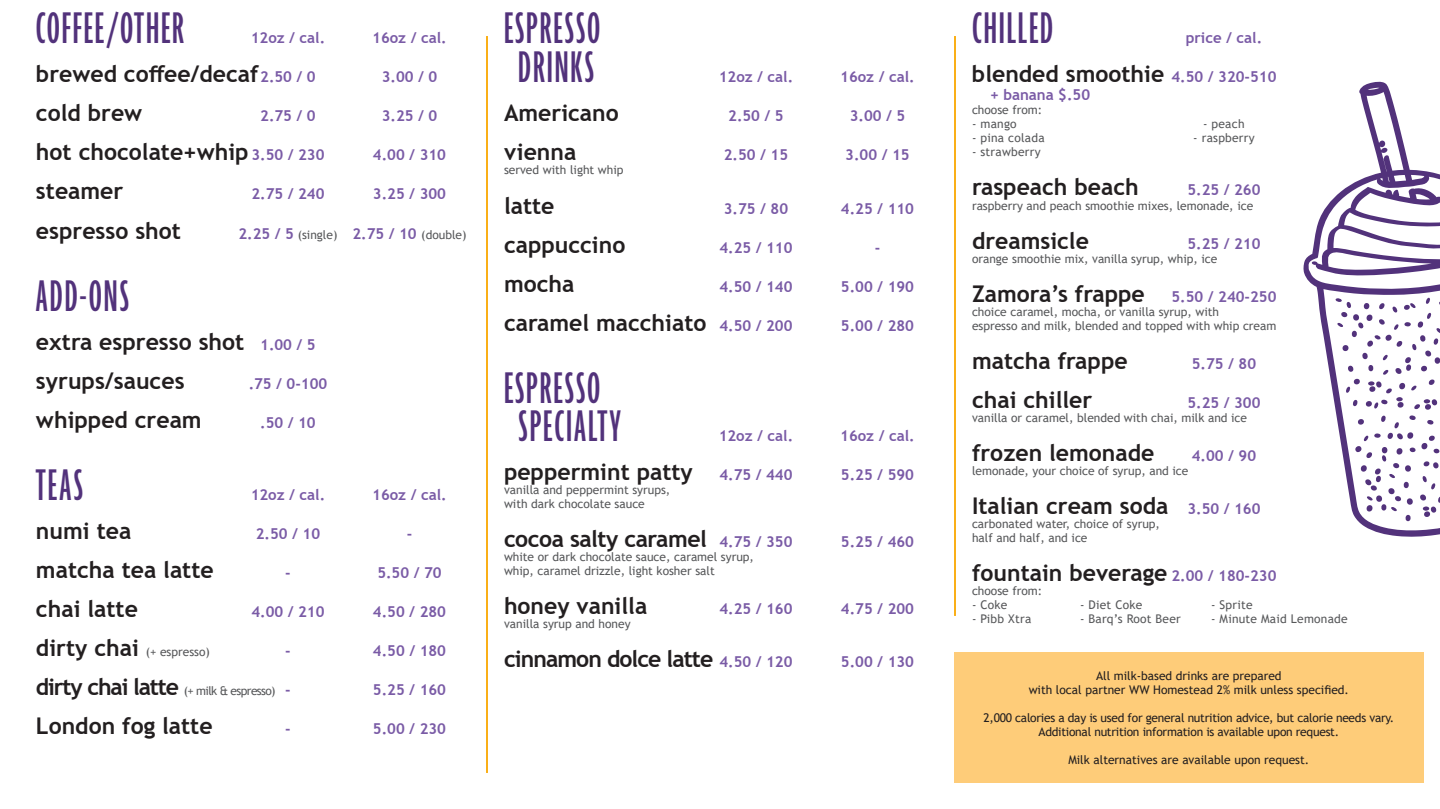
<style>
.page{position:relative;width:1440px;height:809px;background:#fff}
.page>*{position:absolute;margin:0;border:0;box-sizing:border-box;transform-origin:0 0}
.t1{font:500 ultra-condensed 48px/39px "Agenda";letter-spacing:.04em;color:#52327b}
.t2{font:700 23px/39px "Trebuchet MS";color:#231f20}
.t3{font:700 23px "Trebuchet MS";letter-spacing:-.04em;color:#231f20}
.t4{font:700 23px "Trebuchet MS";letter-spacing:-.02em;color:#231f20}
.t5{font:700 15px "Trebuchet MS";color:#7a5ba6}
.t6{font:12px/14px "Trebuchet MS";color:#57585a}
.t7{font:12px/14px "Trebuchet MS";letter-spacing:-.02em;color:#231f20;text-align:center}
.t8{font:12px/14px "Trebuchet MS";color:#231f20;text-align:center}
.t9{font:12px "Trebuchet MS";letter-spacing:.02em;color:#57585a}
.t10{font:12px "Trebuchet MS";letter-spacing:-.05em;color:#57585a}
.s1{font-size:15px;color:#7a5ba6}
.s2{font-weight:700;font-size:15px;color:#7a5ba6}
.s3{font-weight:700;font-size:23px;color:#231f20}
</style>
<div class="page">
<div style="left:954px;top:651px;width:470px;height:131px;background:#fecc79"></div>
<hr style="left:486px;top:36px;width:2px;height:736px;background:#faaf18">
<hr style="left:954px;top:36px;width:2px;height:579px;background:#faaf18">
<svg style="left:1303px;top:81px;width:137px;height:456px"></svg>
<svg style="left:1335px;top:297px;width:105px;height:224px"></svg>
<h1 class="t1" style="left:36px;top:11px;width:149px">COFFEE/OTHER</h1>
<p class="t5" style="left:251px;top:29px;width:76px">12oz / cal.</p>
<p class="t5" style="left:372px;top:29px;width:76px">16oz / cal.</p>
<h2 class="t2" style="left:36px;top:55px;width:281px">brewed coffee/decaf<span class="s1">2.50 / 0</span></h2>
<p class="t5" style="left:382px;top:68px;width:57px">3.00 / 0</p>
<h2 class="t2" style="left:36px;top:94px;width:108px">cold brew</h2>
<p class="t5" style="left:260px;top:107px;width:57px">2.75 / 0</p>
<p class="t5" style="left:382px;top:107px;width:57px">3.25 / 0</p>
<h2 class="t2" style="left:36px;top:133px;width:290px">hot chocolate+whip <span class="s1">3.50 / 230</span></h2>
<p class="t5" style="left:373px;top:146px;width:75px">4.00 / 310</p>
<h2 class="t2" style="left:36px;top:172px;width:89px">steamer</h2>
<p class="t5" style="left:251px;top:185px;width:75px">2.75 / 240</p>
<p class="t5" style="left:373px;top:185px;width:75px">3.25 / 300</p>
<h2 class="t2" style="left:36px;top:211px;width:147px">espresso shot</h2>
<p class="t6" style="left:239px;top:227px;width:230px"><span class="s2">2.25 / 5</span> (single) <span class="s2">2.75 / 10</span> (double)</p>
<h1 class="t1" style="left:36px;top:278px;width:95px">ADD-ONS</h1>
<h2 class="t2" style="left:36px;top:322px;width:281px">extra espresso shot <span class="s1">1.00 / 5 </span>syrups/sauces</h2>
<p class="t5" style="left:249px;top:374px;width:80px">.75 / 0-100</p>
<h2 class="t2" style="left:36px;top:400px;width:167px">whipped cream</h2>
<p class="t5" style="left:260px;top:413px;width:57px">.50 / 10</p>
<h1 class="t1" style="left:36px;top:467px;width:49px">TEAS</h1>
<p class="t5" style="left:251px;top:485px;width:76px">12oz / cal.</p>
<p class="t5" style="left:372px;top:485px;width:76px">16oz / cal.</p>
<h2 class="t2" style="left:36px;top:511px;width:97px">numi tea</h2>
<p class="t5" style="left:256px;top:524px;width:66px">2.50 / 10</p>
<p class="t5" style="left:407px;top:524px;width:7px">-</p>
<h2 class="t2" style="left:36px;top:550px;width:179px">matcha tea latte</h2>
<p class="t5" style="left:285px;top:563px;width:7px">-</p>
<p class="t5" style="left:377px;top:563px;width:66px">5.50 / 70</p>
<h2 class="t2" style="left:36px;top:589px;width:103px">chai latte</h2>
<p class="t5" style="left:251px;top:602px;width:75px">4.00 / 210</p>
<p class="t5" style="left:373px;top:602px;width:75px">4.50 / 280</p>
<p class="t6" style="left:36px;top:644px;width:175px"><span class="s3">dirty chai</span> (+ espresso)</p>
<p class="t5" style="left:285px;top:641px;width:7px">-</p>
<p class="t5" style="left:373px;top:641px;width:75px">4.50 / 180</p>
<p class="t10" style="left:36px;top:682px;width:256px"><span class="s3">dirty chai latte</span> (+ milk &amp; espresso) <span class="s2">-</span></p>
<p class="t5" style="left:373px;top:680px;width:75px">5.25 / 160</p>
<h2 class="t2" style="left:36px;top:706px;width:178px">London fog latte</h2>
<p class="t5" style="left:285px;top:719px;width:7px">-</p>
<p class="t5" style="left:373px;top:719px;width:75px">5.00 / 230</p>
<h1 class="t1" style="left:504px;top:11px;width:98px">ESPRESSO<br>DRINKS</h1>
<p class="t5" style="left:719px;top:68px;width:76px">12oz / cal.</p>
<p class="t5" style="left:840px;top:68px;width:76px">16oz / cal.</p>
<h2 class="t2" style="left:504px;top:94px;width:116px">Americano</h2>
<p class="t5" style="left:728px;top:107px;width:57px">2.50 / 5</p>
<p class="t5" style="left:850px;top:107px;width:57px">3.00 / 5</p>
<h2 class="t2" style="left:504px;top:133px;width:74px">vienna</h2>
<p class="t5" style="left:724px;top:146px;width:66px">2.50 / 15</p>
<p class="t5" style="left:845px;top:146px;width:66px">3.00 / 15</p>
<p class="t6" style="left:504px;top:163px;width:121px">served with light whip</p>
<h2 class="t2" style="left:504px;top:186px;width:52px">latte</h2>
<p class="t5" style="left:724px;top:199px;width:66px">3.75 / 80</p>
<p class="t5" style="left:841px;top:199px;width:75px">4.25 / 110</p>
<h2 class="t2" style="left:504px;top:225px;width:123px">cappuccino</h2>
<p class="t5" style="left:719px;top:238px;width:75px">4.25 / 110</p>
<p class="t5" style="left:875px;top:238px;width:7px">-</p>
<h2 class="t2" style="left:504px;top:264px;width:72px">mocha</h2>
<p class="t5" style="left:719px;top:277px;width:75px">4.50 / 140</p>
<p class="t5" style="left:841px;top:277px;width:75px">5.00 / 190</p>
<h2 class="t2" style="left:504px;top:303px;width:290px">caramel macchiato <span class="s1">4.50 / 200</span></h2>
<p class="t5" style="left:841px;top:316px;width:75px">5.00 / 280</p>
<h1 class="t1" style="left:504px;top:371px;width:119px;line-height:38px">ESPRESSO<br>SPECIALTY</h1>
<p class="t5" style="left:719px;top:426px;width:76px">12oz / cal.</p>
<p class="t5" style="left:840px;top:426px;width:76px">16oz / cal.</p>
<h2 class="t2" style="left:504px;top:452px;width:290px">peppermint patty <span class="s1">4.75 / 440</span></h2>
<p class="t5" style="left:841px;top:465px;width:75px">5.25 / 590</p>
<p class="t6" style="left:504px;top:482px;width:168px">vanilla and peppermint syrups, with dark chocolate sauce</p>
<h2 class="t4" style="left:504px;top:524px;width:290px">cocoa salty caramel <span class="s1">4.75 / 350</span></h2>
<p class="t5" style="left:841px;top:532px;width:75px">5.25 / 460</p>
<p class="t6" style="left:504px;top:549px;width:252px">white or dark chocolate sauce, caramel syrup, whip, caramel drizzle, light kosher salt</p>
<h2 class="t2" style="left:504px;top:586px;width:145px">honey vanilla</h2>
<p class="t5" style="left:719px;top:599px;width:75px">4.25 / 160</p>
<p class="t5" style="left:841px;top:599px;width:75px">4.75 / 200</p>
<p class="t6" style="left:504px;top:616px;width:128px">vanilla syrup and honey</p>
<h2 class="t3" style="left:504px;top:644px;width:290px">cinnamon dolce latte <span class="s1">4.50 / 120</span></h2>
<p class="t5" style="left:841px;top:652px;width:75px">5.00 / 130</p>
<h1 class="t1" style="left:972px;top:11px;width:83px">CHILLED</h1>
<p class="t5" style="left:1186px;top:29px;width:78px">price / cal.</p>
<h2 class="t2" style="left:972px;top:55px;width:306px">blended smoothie <span class="s1">4.50 / 320-510</span></h2>
<p class="t5" style="left:990px;top:86px;width:102px">+ banana $.50</p>
<p class="t6" style="left:972px;top:103px;width:72px">choose from:</p>
<p class="t6" style="left:972px;top:117px;width:46px">- mango</p>
<p class="t6" style="left:1203px;top:117px;width:43px">- peach</p>
<p class="t9" style="left:972px;top:131px;width:74px">- pina colada</p>
<p class="t9" style="left:1193px;top:131px;width:63px">- raspberry</p>
<p class="t9" style="left:972px;top:145px;width:70px">- strawberry</p>
<h2 class="t2" style="left:972px;top:168px;width:168px">raspeach beach</h2>
<p class="t5" style="left:1187px;top:181px;width:75px">5.25 / 260</p>
<p class="t6" style="left:972px;top:198px;width:283px">raspberry and peach smoothie mixes, lemonade, ice</p>
<h2 class="t2" style="left:972px;top:221px;width:118px">dreamsicle</h2>
<p class="t5" style="left:1187px;top:234px;width:75px">5.25 / 210</p>
<p class="t6" style="left:972px;top:251px;width:247px">orange smoothie mix, vanilla syrup, whip, ice</p>
<h2 class="t2" style="left:972px;top:274px;width:306px">Zamora’s frappe <span class="s1">5.50 / 240-250</span></h2>
<p class="t6" style="left:972px;top:304px;width:306px">choice caramel, mocha, or vanilla syrup, with<br>espresso and milk, blended and topped with whip cream</p>
<h2 class="t2" style="left:972px;top:341px;width:157px">matcha frappe</h2>
<p class="t5" style="left:1192px;top:354px;width:66px">5.75 / 80</p>
<h2 class="t2" style="left:972px;top:380px;width:122px">chai chiller</h2>
<p class="t5" style="left:1187px;top:393px;width:75px">5.25 / 300</p>
<p class="t6" style="left:972px;top:410px;width:277px">vanilla or caramel, blended with chai, milk and ice</p>
<h2 class="t2" style="left:972px;top:433px;width:184px">frozen lemonade</h2>
<p class="t5" style="left:1192px;top:446px;width:66px">4.00 / 90</p>
<p class="t6" style="left:972px;top:463px;width:218px">lemonade, your choice of syrup, and ice</p>
<h2 class="t2" style="left:972px;top:486px;width:290px">Italian cream soda <span class="s1">3.50 / 160</span></h2>
<p class="t6" style="left:972px;top:516px;width:190px">carbonated water, choice of syrup, half and half, and ice</p>
<h2 class="t2" style="left:972px;top:553px;width:306px">fountain beverage <span class="s1">2.00 / 180-230</span></h2>
<p class="t6" style="left:972px;top:583px;width:72px">choose from:</p>
<p class="t6" style="left:972px;top:597px;width:37px">- Coke</p>
<p class="t9" style="left:1080px;top:597px;width:64px">- Diet Coke</p>
<p class="t6" style="left:1211px;top:597px;width:43px">- Sprite</p>
<p class="t9" style="left:972px;top:611px;width:61px">- Pibb Xtra</p>
<p class="t9" style="left:1080px;top:611px;width:102px">- Barq’s Root Beer</p>
<p class="t9" style="left:1211px;top:611px;width:138px">- Minute Maid Lemonade</p>
<p class="t8" style="left:1029px;top:668px;width:322px">All milk-based drinks are prepared<br>with local partner WW Homestead 2% milk unless specified.</p>
<p class="t7" style="left:984px;top:710px;width:412px">2,000 calories a day is used for general nutrition advice, but calorie needs vary.<br>Additional nutrition information is available upon request.</p>
<p class="t8" style="left:1068px;top:752px;width:242px">Milk alternatives are available upon request.</p>
</div>
